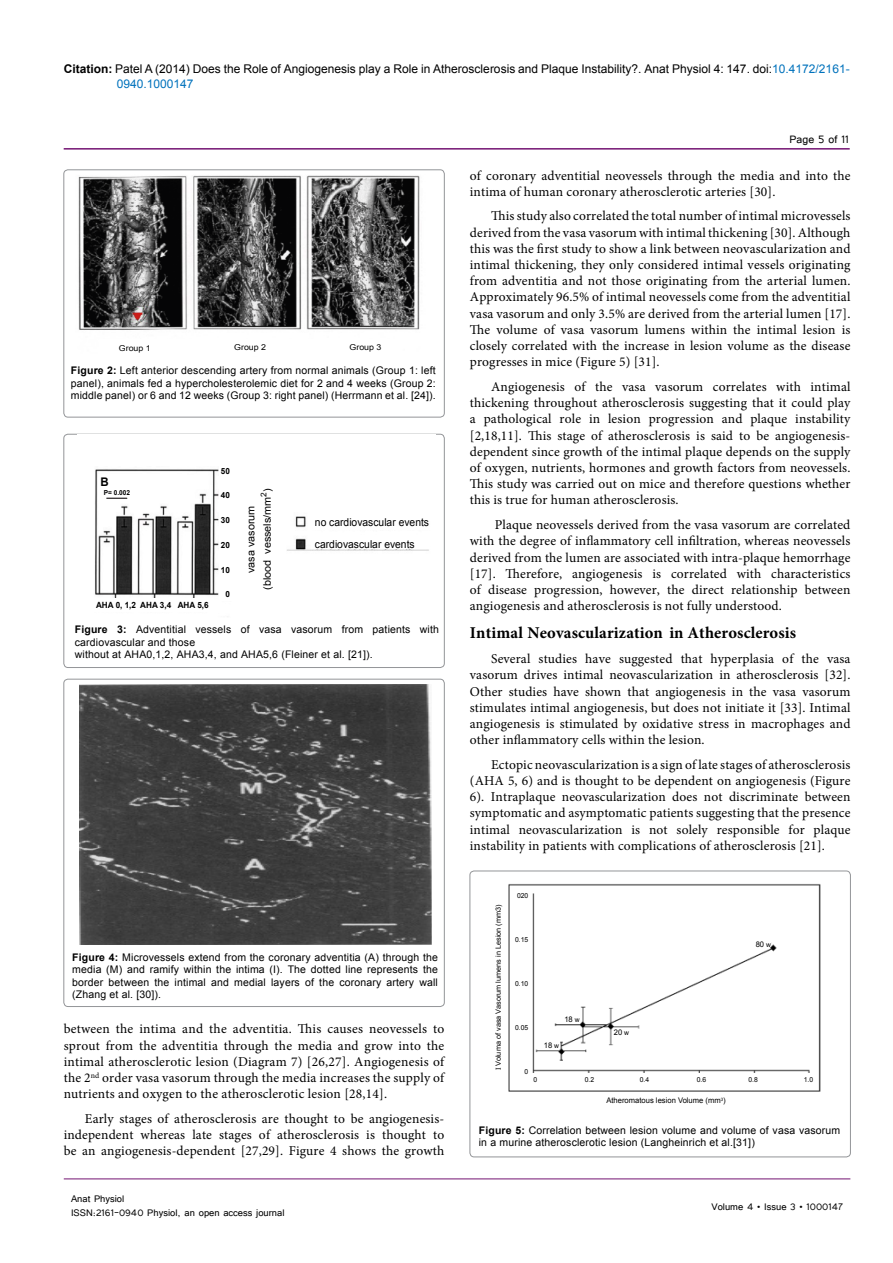
<style>
.page{position:relative;width:893px;height:1263px;background:#fff}
.page>*{position:absolute;margin:0;border:0;box-sizing:border-box;transform-origin:0 0}
.t1{font:700 16.5px "Minion Pro";letter-spacing:.01em;color:#000}
.t2{font:13.5px/16.2px "Minion Pro";letter-spacing:.01em;color:#000;text-align:justify}
.t3{font:13.5px "Tunga";color:#000}
.t4{font:12px/15px "Arial";color:#000}
.t5{font:12px/14.4px "Tunga";color:#000}
.t6{font:700 11.85px "Arial";color:#000}
.t7{font:10.8px "Arial";color:#000;scale:.95 1}
.t8{font:10.5px/12.6px "Arial";letter-spacing:.015em;color:#000;text-align:justify}
.t9{font:10.35px/16.4px "Arial";color:#000;text-align:center;scale:1.05 1}
.t10{font:700 8.55px "Arial";color:#000;scale:.95 1}
.t11{font:700 8.4px "Arial";color:#000}
.t12{font:8.1px "Arial";color:#000;scale:1.09 1}
.t13{font:7.8px "Arial";color:#000}
.t14{font:7.2px "Arial";color:#000}
.t15{font:6.9px "Arial";color:#000}
.t16{font:700 6.9px "Arial";color:#000;scale:.95 1}
.s1{font-weight:700}
.s2{color:#0072bc}
.s3{font-family:"Bookman Old Style"}
.s4{font-size:6.9px}
</style>
<div class="page">
<hr style="left:64px;top:148px;width:786px;height:2px;background:#741472">
<hr style="left:64px;top:1179px;width:786px;height:1px;background:#741472">
<img style="left:78px;top:175px;width:342px;height:155px">
<div style="left:64px;top:170px;width:380px;height:247px;border:1px solid #939598;border-radius:4px"></div>
<img style="left:95px;top:469px;width:334px;height:129px">
<div style="left:99px;top:474px;width:38px;height:28px;background:#fff"></div>
<div style="left:219px;top:464px;width:16px;height:136px;background:#fff"></div>
<div style="left:242px;top:474px;width:37px;height:120px;background:#fff"></div>
<div style="left:311px;top:517px;width:118px;height:13px;background:#fff"></div>
<div style="left:311px;top:536px;width:119px;height:13px;background:#fff"></div>
<svg style="left:106px;top:498px;width:21px;height:1px"></svg>
<div style="left:64px;top:679px;width:380px;height:327px;border:1px solid #939598;border-radius:4px"></div>
<img style="left:79px;top:684px;width:352px;height:260px">
<div style="left:470px;top:871px;width:380px;height:286px;border:1px solid #939598;border-radius:4px"></div>
<img style="left:508px;top:884px;width:313px;height:208px">
<div style="left:531px;top:1073px;width:284px;height:13px;background:#fff"></div>
<div style="left:751px;top:936px;width:20px;height:11px;background:#fff"></div>
<div style="left:613px;top:1029px;width:23px;height:10px;background:#fff"></div>
<div style="left:542px;top:1040px;width:18px;height:8px;background:#fff"></div>
<div style="left:564px;top:1011px;width:16px;height:12px;background:#fff"></div>
<div style="left:512px;top:890px;width:19px;height:187px;background:#fff"></div>
<p class="t4" style="left:117px;top:61px;width:734px;text-indent:-53px"><span class="s1">Citation:</span> Patel A (2014) Does the Role of Angiogenesis play a Role in Atherosclerosis and Plaque Instability?. Anat Physiol 4: 147. doi:<span class="s2">10.4172/2161-<br>0940.1000147</span></p>
<p class="t12" style="left:119px;top:342px;width:31px">Group 1</p>
<p class="t12" style="left:234px;top:342px;width:31px">Group 2</p>
<p class="t12" style="left:350px;top:342px;width:31px">Group 3</p>
<p class="t8" style="left:71px;top:364px;width:366px"><span class="s1">Figure 2:</span> Left anterior descending artery from normal animals (Group 1: left panel), animals fed a hypercholesterolemic diet for 2 and 4 weeks (Group 2: middle panel) or 6 and 12 weeks (Group 3: right panel) (Herrmann et al. [24]).</p>
<p class="t6" style="left:101px;top:473px;width:10px">B</p>
<p class="t16" style="left:104px;top:488px;width:29px">P= 0.002</p>
<p class="t10" style="left:96px;top:599px;width:120px">AHA 0, 1,2 AHA 3,4 AHA 5,6</p>
<p class="t11" style="left:221px;top:465px;width:11px">50</p>
<p class="t11" style="left:221px;top:490px;width:11px">40</p>
<p class="t11" style="left:221px;top:514px;width:11px">30</p>
<p class="t11" style="left:221px;top:539px;width:11px">20</p>
<p class="t11" style="left:221px;top:564px;width:11px">10</p>
<p class="t11" style="left:225px;top:589px;width:6px">0</p>
<p class="t9" style="left:243px;top:590px;width:98px;rotate:-90deg">vasa vasorum<br>(blood vessels/mm<sup>2</sup>)</p>
<p class="t7" style="left:315px;top:515px;width:122px">no cardiovascular events</p>
<p class="t7" style="left:315px;top:537px;width:107px">cardiovascular events</p>
<p class="t8" style="left:75px;top:623px;width:366px;text-align:left"><span class="s1">Figure 3:</span> Adventitial vessels of vasa vasorum from patients with cardiovascular and those<br>without at AHA0,1,2, AHA3,4, and AHA5,6 (Fleiner et al. [21]).</p>
<p class="t8" style="left:72px;top:951px;width:367px"><span class="s1">Figure 4:</span> Microvessels extend from the coronary adventitia (A) through the media (M) and ramify within the intima (I). The dotted line represents the border between the intimal and medial layers of the coronary artery wall (Zhang et al. [30]).</p>
<p class="t2" style="left:64px;top:1021px;width:382px">between the intima and the adventitia. This causes neovessels to sprout from the adventitia through the media and grow into the intimal atherosclerotic lesion (Diagram 7) [26,27]. Angiogenesis of the 2<sup>nd</sup> order vasa vasorum through the media increases the supply of nutrients and oxygen to the atherosclerotic lesion [28,14].</p>
<p class="t2" style="left:64px;top:1110px;width:382px;text-indent:21px">Early stages of atherosclerosis are thought to be angiogenesis&shy;independent whereas late stages of atherosclerosis is thought to be an angiogenesis-dependent [27,29]. Figure 4 shows the growth</p>
<p class="t5" style="left:71px;top:1190px;width:215px">Anat Physiol<br>ISSN:2161-0940 Physiol, an open access journal</p>
<p class="t3" style="left:790px;top:131px;width:61px">Page 5 of 11</p>
<p class="t2" style="left:470px;top:167px;width:382px">of coronary adventitial neovessels through the media and into the intima of human coronary atherosclerotic arteries [30].</p>
<p class="t2" style="left:470px;top:208px;width:382px;text-indent:21px">This study also correlated the total number of intimal microvessels derived from the vasa vasorum with intimal thickening [30]. Although this was the first study to show a link between neovascularization and intimal thickening, they only considered intimal vessels originating from adventitia and not those originating from the arterial lumen.<br>Approximately 96.5% of intimal neovessels come from the adventitial vasa vasorum and only 3.5% are derived from the arterial lumen [17].<br>The volume of vasa vasorum lumens within the intimal lesion is closely correlated with the increase in lesion volume as the disease progresses in mice (Figure 5) [31].</p>
<p class="t2" style="left:470px;top:379px;width:382px;text-indent:21px">Angiogenesis of the vasa vasorum correlates with intimal thickening throughout atherosclerosis suggesting that it could play a pathological role in lesion progression and plaque instability [2,18,11]. This stage of atherosclerosis is said to be angiogenesis&shy;dependent since growth of the intimal plaque depends on the supply of oxygen, nutrients, hormones and growth factors from neovessels.<br>This study was carried out on mice and therefore questions whether this is true for human atherosclerosis.</p>
<p class="t2" style="left:470px;top:517px;width:382px;text-indent:25px">Plaque neovessels derived from the vasa vasorum are correlated with the degree of inflammatory cell infiltration, whereas neovessels derived from the lumen are associated with intra-plaque hemorrhage [17]. Therefore, angiogenesis is correlated with characteristics of disease progression, however, the direct relationship between angiogenesis and atherosclerosis is not fully understood.</p>
<p class="t1" style="left:470px;top:621px;width:328px">Intimal Neovascularization in Atherosclerosis</p>
<p class="t2" style="left:470px;top:651px;width:382px;text-indent:21px">Several studies have suggested that hyperplasia of the vasa vasorum drives intimal neovascularization in atherosclerosis [32].<br>Other studies have shown that angiogenesis in the vasa vasorum stimulates intimal angiogenesis, but does not initiate it [33]. Intimal angiogenesis is stimulated by oxidative stress in macrophages and other inflammatory cells within the lesion.</p>
<p class="t2" style="left:470px;top:756px;width:382px;text-indent:21px">Ectopic neovascularization is a sign of late stages of atherosclerosis (AHA 5, 6) and is thought to be dependent on angiogenesis (Figure 6). Intraplaque neovascularization does not discriminate between symptomatic and asymptomatic patients suggesting that the presence intimal neovascularization is not solely responsible for plaque instability in patients with complications of atherosclerosis [21].</p>
<p class="t14" style="left:494px;top:1070px;width:167px;rotate:-90deg"><span class="s3">I</span> Voluma of vasa Vasorum lumens in Lesion (mm3)</p>
<p class="t15" style="left:517px;top:891px;width:13px">020</p>
<p class="t15" style="left:515px;top:935px;width:15px">0.15</p>
<p class="t15" style="left:515px;top:979px;width:15px">0.10</p>
<p class="t15" style="left:515px;top:1023px;width:15px">0.05</p>
<p class="t15" style="left:525px;top:1067px;width:5px">0</p>
<p class="t13" style="left:564px;top:1014px;width:17px">18 <span class="s4">w</span></p>
<p class="t13" style="left:544px;top:1040px;width:17px">18 <span class="s4">w</span></p>
<p class="t13" style="left:614px;top:1027px;width:17px">20 <span class="s4">w</span></p>
<p class="t13" style="left:756px;top:939px;width:17px">80 <span class="s4">w</span></p>
<p class="t15" style="left:534px;top:1075px;width:5px">0</p>
<p class="t15" style="left:585px;top:1075px;width:11px">0.2</p>
<p class="t15" style="left:640px;top:1075px;width:11px">0.4</p>
<p class="t15" style="left:697px;top:1075px;width:11px">0.6</p>
<p class="t15" style="left:748px;top:1075px;width:11px">0.8</p>
<p class="t15" style="left:804px;top:1075px;width:11px">1.0</p>
<p class="t13" style="left:606px;top:1095px;width:121px">Atheromatous lesion Volume (mm<sup>3</sup>)</p>
<p class="t8" style="left:479px;top:1124px;width:363px"><span class="s1">Figure 5:</span> Correlation between lesion volume and volume of vasa vasorum in a murine atherosclerotic lesion (Langheinrich et al.[31])</p>
<p class="t5" style="left:711px;top:1199px;width:133px">Volume 4 • Issue 3 • 1000147</p>
</div>
